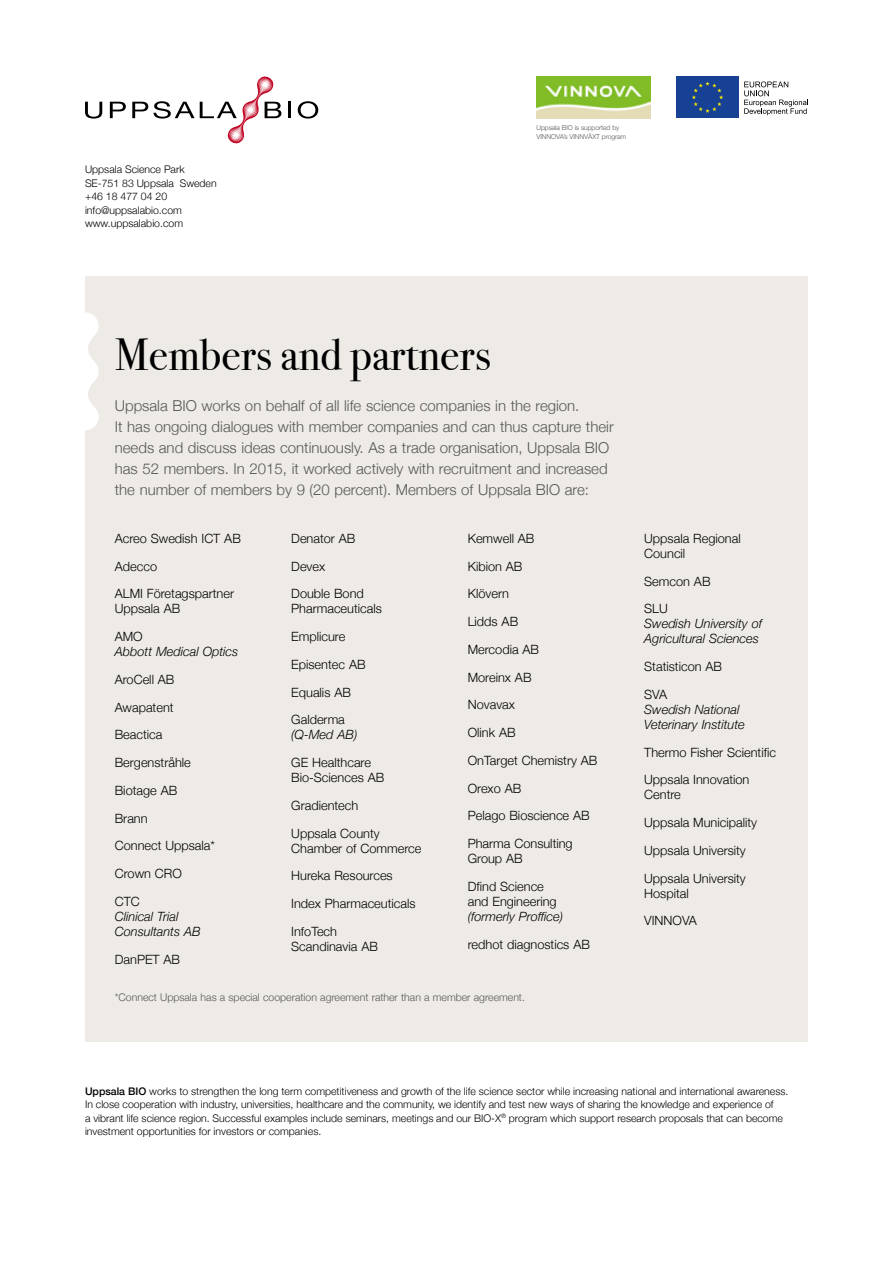
<style>
.page{position:relative;width:893px;height:1263px;background:#fff}
.page>*{position:absolute;margin:0;border:0;box-sizing:border-box;transform-origin:0 0}
.t1{font:45px "Bodoni Svty Two OSITCTT";color:#000}
.t2{font:300 15px/21px "Helvetica Neue";color:#575756}
.t3{font:300 12.75px/27.8px "Helvetica Neue";color:#000}
.t4{font:italic 300 12.75px/15px "Helvetica Neue";color:#000}
.t5{font:300 10.5px/13.5px "Helvetica Neue";color:#000}
.t6{font:300 10.5px "Helvetica Neue";color:#575756}
.t7{font:300 6.75px/9px "Helvetica Neue";letter-spacing:-.01em;color:#575756}
.s1{font-weight:500}
</style>
<div class="page">
<div style="left:85px;top:276px;width:723px;height:766px;background:#eeeae6"></div>
<svg style="left:85px;top:102px;width:17px;height:17px"></svg>
<svg style="left:110px;top:102px;width:16px;height:16px"></svg>
<svg style="left:132px;top:102px;width:16px;height:16px"></svg>
<hr style="left:288px;top:102px;width:3px;height:16px;background:#000">
<svg style="left:298px;top:101px;width:20px;height:18px"></svg>
<svg style="left:154px;top:77px;width:127px;height:66px"></svg>
<img style="left:536px;top:77px;width:115px;height:41px">
<div style="left:675px;top:75px;width:65px;height:44px;background:#164194"></div>
<svg style="left:692px;top:81px;width:31px;height:32px"></svg>
<svg style="left:744px;top:81px;width:64px;height:34px"></svg>
<svg style="left:85px;top:312px;width:14px;height:118px"></svg>
<p class="t5" style="left:85px;top:162px;width:133px">Uppsala Science Park<br>SE-751 83 Uppsala Sweden +46 18 477 04 20 info@uppsalabio.com www.uppsalabio.com</p>
<p class="t7" style="left:536px;top:122px;width:91px">Uppsala BIO is supported by<br>VINNOVA’s VINNVÄXT program</p>
<h1 class="t1" style="left:115px;top:328px;width:378px">Members and partners</h1>
<p class="t2" style="left:115px;top:394px;width:500px">Uppsala BIO works on behalf of all life science companies in the region.<br>It has ongoing dialogues with member companies and can thus capture their needs and discuss ideas continuously. As a trade organisation, Uppsala BIO has 52 members. In 2015, it worked actively with recruitment and increased the number of members by 9 (20 percent). Members of Uppsala BIO are:</p>
<p class="t3" style="left:115px;top:523px;width:128px">Acreo Swedish ICT AB<br>Adecco<br>ALMI Företagspartner</p>
<p class="t3" style="left:115px;top:594px;width:67px">Uppsala AB<br>AMO</p>
<p class="t4" style="left:115px;top:643px;width:125px">Abbott Medical Optics</p>
<p class="t3" style="left:115px;top:664px;width:102px">AroCell AB<br>Awapatent<br>Beactica<br>Bergenstråhle<br>Biotage AB<br>Brann<br>Connect Uppsala*<br>Crown CRO<br>CTC</p>
<p class="t4" style="left:115px;top:908px;width:87px">Clinical Trial<br>Consultants AB</p>
<p class="t3" style="left:115px;top:944px;width:67px">DanPET AB</p>
<p class="t3" style="left:468px;top:523px;width:131px">Kemwell AB<br>Kibion AB<br>Klövern<br>Lidds AB<br>Mercodia AB<br>Moreinx AB<br>Novavax<br>Olink AB<br>OnTarget Chemistry AB<br>Orexo AB<br>Pelago Bioscience AB<br>Pharma Consulting</p>
<p class="t3" style="left:468px;top:844px;width:78px">Group AB<br>Dfind Science</p>
<p class="t3" style="left:468px;top:886px;width:90px">and Engineering</p>
<p class="t4" style="left:468px;top:908px;width:97px">(formerly Proffice)</p>
<p class="t3" style="left:468px;top:929px;width:124px">redhot diagnostics AB</p>
<p class="t3" style="left:291px;top:523px;width:74px">Denator AB<br>Devex<br>Double Bond</p>
<p class="t3" style="left:291px;top:594px;width:92px">Pharmaceuticals<br>Emplicure<br>Episentec AB<br>Equalis AB<br>Galderma</p>
<p class="t4" style="left:291px;top:726px;width:68px">(Q-Med AB)</p>
<p class="t3" style="left:291px;top:754px;width:94px;line-height:15px">GE Healthcare<br>Bio-Sciences AB</p>
<p class="t3" style="left:291px;top:790px;width:90px">Gradientech<br>Uppsala County</p>
<p class="t3" style="left:291px;top:833px;width:132px">Chamber of Commerce<br>Hureka Resources<br>Index Pharmaceuticals<br>InfoTech</p>
<p class="t3" style="left:291px;top:931px;width:88px">Scandinavia AB</p>
<p class="t6" style="left:115px;top:988px;width:412px">*Connect Uppsala has a special cooperation agreement rather than a member agreement.</p>
<p class="t3" style="left:644px;top:530px;width:98px;line-height:15px">Uppsala Regional<br>Council</p>
<p class="t3" style="left:644px;top:566px;width:68px">Semcon AB<br>SLU</p>
<p class="t4" style="left:644px;top:615px;width:119px">Swedish University of<br>Agricultural Sciences</p>
<p class="t3" style="left:644px;top:652px;width:79px">Statisticon AB<br>SVA</p>
<p class="t4" style="left:644px;top:701px;width:102px">Swedish National<br>Veterinary Institute</p>
<p class="t3" style="left:644px;top:737px;width:133px">Thermo Fisher Scientific<br>Uppsala Innovation</p>
<p class="t3" style="left:644px;top:780px;width:114px">Centre<br>Uppsala Municipality<br>Uppsala University<br>Uppsala University</p>
<p class="t3" style="left:644px;top:878px;width:54px">Hospital<br>VINNOVA</p>
<p class="t5" style="left:85px;top:1084px;width:705px"><span class="s1">Uppsala BIO</span> works to strengthen the long term competitiveness and growth of the life science sector while increasing national and international awareness.<br>In close cooperation with industry, universities, healthcare and the community, we identify and test new ways of sharing the knowledge and experience of<br>a vibrant life science region. Successful examples include seminars, meetings and our BIO-X<sup>®</sup> program which support research proposals that can become investment opportunities for investors or companies.</p>
</div>
